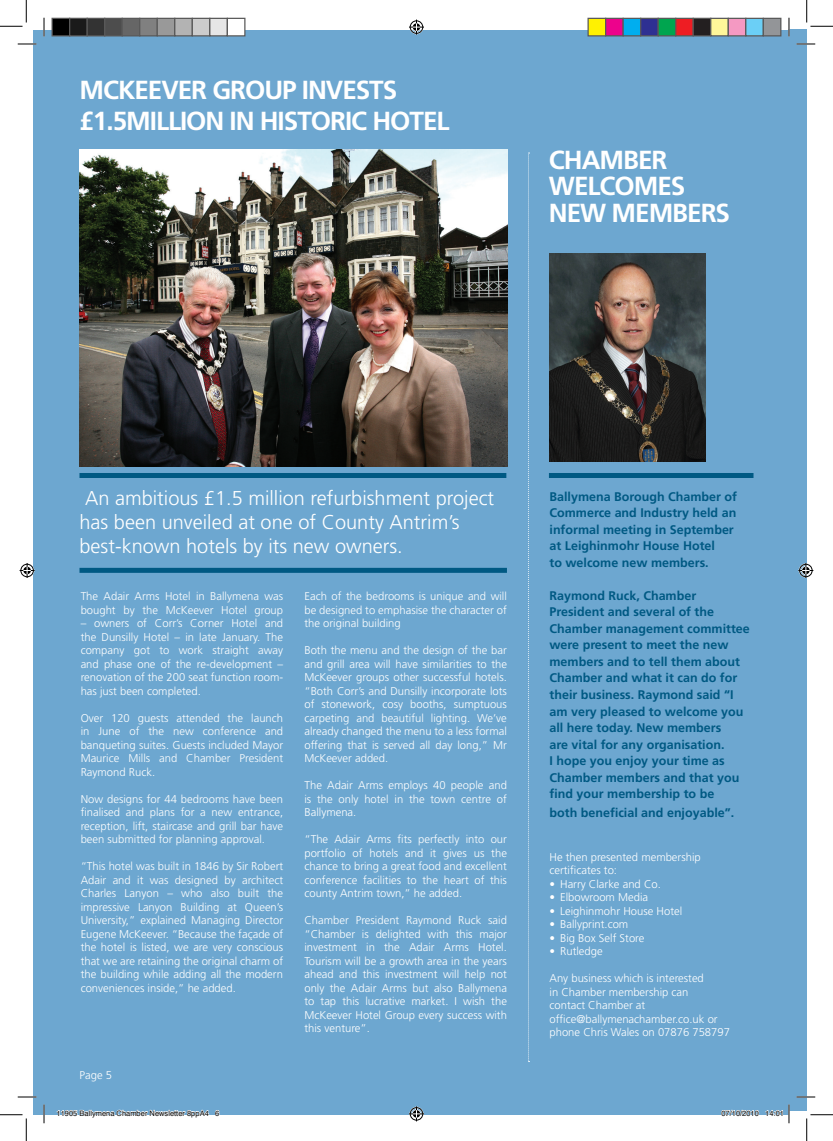
<style>
.page{position:relative;width:833px;height:1141px;background:#fff}
.page>*{position:absolute;margin:0;border:0;box-sizing:border-box;transform-origin:0 0}
.t1{font:700 26.12px/26.2px "Frutiger";letter-spacing:-.04em;color:#fff}
.t2{font:300 20px/24px "Frutiger";color:#fff}
.t3{font:700 12.5px/16.5px "Frutiger";color:#005983}
.t4{font:300 11.25px/13.5px "Frutiger";color:#fff;text-align:justify}
.t5{font:7.5px "Helvetica";color:#000}
</style>
<div class="page">
<div style="left:787px;top:30px;width:19px;height:1081px;background:#6da7d0"></div>
<div style="left:33px;top:30px;width:755px;height:1084px;background:#6da7d0"></div>
<img style="left:79px;top:149px;width:427px;height:318px">
<div style="left:79px;top:473px;width:427px;height:5px;background:#005983"></div>
<div style="left:79px;top:567px;width:427px;height:5px;background:#005983"></div>
<img style="left:549px;top:253px;width:156px;height:208px">
<svg style="left:528px;top:153px;width:1px;height:909px"></svg>
<div style="left:548px;top:473px;width:205px;height:5px;background:#005983"></div>
<svg style="left:18px;top:43px;width:18px;height:2px"></svg>
<svg style="left:796px;top:43px;width:18px;height:2px"></svg>
<svg style="left:18px;top:1096px;width:18px;height:1px"></svg>
<svg style="left:796px;top:1096px;width:18px;height:1px"></svg>
<svg style="left:43px;top:18px;width:2px;height:18px"></svg>
<svg style="left:43px;top:1104px;width:2px;height:19px"></svg>
<svg style="left:788px;top:18px;width:1px;height:18px"></svg>
<svg style="left:0;top:0;width:27px;height:27px"></svg>
<svg style="left:0;top:1114px;width:27px;height:26px"></svg>
<svg style="left:806px;top:0;width:26px;height:27px"></svg>
<svg style="left:806px;top:1114px;width:26px;height:26px"></svg>
<svg style="left:409px;top:20px;width:15px;height:15px"></svg>
<svg style="left:409px;top:1106px;width:15px;height:15px"></svg>
<svg style="left:20px;top:563px;width:15px;height:15px"></svg>
<svg style="left:798px;top:563px;width:14px;height:15px"></svg>
<div style="left:52px;top:18px;width:18px;height:18px;background:#000"></div>
<div style="left:51px;top:18px;width:19px;height:18px;border:1px solid #595959"></div>
<div style="left:70px;top:18px;width:17px;height:18px;background:#1a1a1a"></div>
<div style="left:69px;top:18px;width:19px;height:18px;border:1px solid #595959"></div>
<div style="left:87px;top:18px;width:18px;height:18px;background:#333"></div>
<div style="left:86px;top:18px;width:19px;height:18px;border:1px solid #595959"></div>
<div style="left:105px;top:18px;width:17px;height:18px;background:#4d4d4d"></div>
<div style="left:104px;top:18px;width:19px;height:18px;border:1px solid #595959"></div>
<div style="left:122px;top:18px;width:18px;height:18px;background:#666"></div>
<div style="left:121px;top:18px;width:19px;height:18px;border:1px solid #595959"></div>
<div style="left:140px;top:18px;width:17px;height:18px;background:#808080"></div>
<div style="left:139px;top:18px;width:19px;height:18px;border:1px solid #595959"></div>
<div style="left:157px;top:18px;width:18px;height:18px;background:#999"></div>
<div style="left:156px;top:18px;width:19px;height:18px;border:1px solid #595959"></div>
<div style="left:175px;top:18px;width:17px;height:18px;background:#b3b3b3"></div>
<div style="left:174px;top:18px;width:19px;height:18px;border:1px solid #595959"></div>
<div style="left:192px;top:18px;width:18px;height:18px;background:#ccc"></div>
<div style="left:191px;top:18px;width:19px;height:18px;border:1px solid #595959"></div>
<div style="left:210px;top:18px;width:17px;height:18px;background:#e6e6e6"></div>
<div style="left:209px;top:18px;width:19px;height:18px;border:1px solid #595959"></div>
<div style="left:227px;top:18px;width:18px;height:18px;background:#fff"></div>
<div style="left:226px;top:18px;width:19px;height:18px;border:1px solid #595959"></div>
<div style="left:587px;top:18px;width:18px;height:18px;background:#fff101"></div>
<div style="left:587px;top:18px;width:19px;height:18px;border:1px solid #595959"></div>
<div style="left:605px;top:18px;width:17px;height:18px;background:#ed028c"></div>
<div style="left:604px;top:18px;width:19px;height:18px;border:1px solid #595959"></div>
<div style="left:622px;top:18px;width:18px;height:18px;background:#00aeef"></div>
<div style="left:622px;top:18px;width:19px;height:18px;border:1px solid #595959"></div>
<div style="left:640px;top:18px;width:17px;height:18px;background:#2e3092"></div>
<div style="left:639px;top:18px;width:19px;height:18px;border:1px solid #595959"></div>
<div style="left:657px;top:18px;width:18px;height:18px;background:#00a54f"></div>
<div style="left:657px;top:18px;width:19px;height:18px;border:1px solid #595959"></div>
<div style="left:675px;top:18px;width:17px;height:18px;background:#ee1d23"></div>
<div style="left:674px;top:18px;width:19px;height:18px;border:1px solid #595959"></div>
<div style="left:692px;top:18px;width:18px;height:18px;background:#231f20"></div>
<div style="left:692px;top:18px;width:19px;height:18px;border:1px solid #595959"></div>
<div style="left:710px;top:18px;width:17px;height:18px;background:#fff79a"></div>
<div style="left:709px;top:18px;width:19px;height:18px;border:1px solid #595959"></div>
<div style="left:727px;top:18px;width:18px;height:18px;background:#f499c2"></div>
<div style="left:727px;top:18px;width:19px;height:18px;border:1px solid #595959"></div>
<div style="left:745px;top:18px;width:17px;height:18px;background:#6bcff6"></div>
<div style="left:744px;top:18px;width:19px;height:18px;border:1px solid #595959"></div>
<div style="left:762px;top:18px;width:18px;height:18px;background:#939598"></div>
<div style="left:762px;top:18px;width:19px;height:18px;border:1px solid #595959"></div>
<svg style="left:57px;top:1109px;width:152px;height:6px"></svg>
<svg style="left:215px;top:1110px;width:4px;height:5px"></svg>
<svg style="left:720px;top:1109px;width:38px;height:6px"></svg>
<svg style="left:765px;top:1104px;width:24px;height:19px"></svg>
<h1 class="t1" style="left:79px;top:74px;width:319px;line-height:31.2px">McKeever group invests £1.5million</h1>
<h1 class="t1" style="left:229px;top:108px;width:215px">in historic hotel</h1>
<h1 class="t1" style="left:548px;top:147px;width:182px">Chamber welcomes new members</h1>
<h2 class="t2" style="left:79px;top:486px;width:416px">An ambitious £1.5 million refurbishment project has been unveiled at one of County Antrim’s best-known hotels by its new owners.</h2>
<p class="t4" style="left:81px;top:589px;width:204px">The Adair Arms Hotel in Ballymena was bought by the McKeever Hotel group</p>
<p class="t4" style="left:81px;top:616px;width:204px">– owners of Corr’s Corner Hotel and the Dunsilly Hotel – in late January. The company got to work straight away and phase one of the re-development – renovation of the 200 seat function room&shy;has just been completed.</p>
<p class="t4" style="left:81px;top:711px;width:204px">Over 120 guests attended the launch in June of the new conference and banqueting suites. Guests included Mayor Maurice Mills and Chamber President Raymond Ruck.</p>
<p class="t4" style="left:81px;top:792px;width:204px">Now designs for 44 bedrooms have been finalised and plans for a new entrance, reception, lift, staircase and grill bar have been submitted for planning approval.</p>
<p class="t4" style="left:81px;top:859px;width:204px">“This hotel was built in 1846 by Sir Robert Adair and it was designed by architect Charles Lanyon – who also built the impressive Lanyon Building at Queen’s University,” explained Managing Director Eugene McKeever. “Because the façade of the hotel is listed, we are very conscious that we are retaining the original charm of the building while adding all the modern conveniences inside,” he added.</p>
<p class="t4" style="left:304px;top:589px;width:204px">Each of the bedrooms is unique and will be designed to emphasise the character of the original building</p>
<p class="t4" style="left:304px;top:643px;width:204px">Both the menu and the design of the bar and grill area will have similarities to the McKeever groups other successful hotels. “Both Corr’s and Dunsilly incorporate lots of stonework, cosy booths, sumptuous carpeting and beautiful lighting. We’ve already changed the menu to a less formal offering that is served all day long,” Mr McKeever added.</p>
<p class="t4" style="left:304px;top:778px;width:204px">The Adair Arms employs 40 people and is the only hotel in the town centre of Ballymena.</p>
<p class="t4" style="left:304px;top:832px;width:204px">“The Adair Arms fits perfectly into our portfolio of hotels and it gives us the chance to bring a great food and excellent conference facilities to the heart of this county Antrim town,” he added.</p>
<p class="t4" style="left:304px;top:913px;width:204px">Chamber President Raymond Ruck said “Chamber is delighted with this major investment in the Adair Arms Hotel.<br>Tourism will be a growth area in the years ahead and this investment will help not only the Adair Arms but also Ballymena to tap this lucrative market. I wish the McKeever Hotel Group every success with this venture”.</p>
<p class="t3" style="left:549px;top:488px;width:189px">Ballymena Borough Chamber of<br>Commerce and Industry held an informal meeting in September at Leighinmohr House Hotel<br>to welcome new members.</p>
<p class="t3" style="left:549px;top:587px;width:202px">Raymond Ruck, Chamber<br>President and several of the<br>Chamber management committee were present to meet the new members and to tell them about<br>Chamber and what it can do for their business. Raymond said “I am very pleased to welcome you all here today. New members<br>are vital for any organisation.<br>I hope you enjoy your time as<br>Chamber members and that you find your membership to be</p>
<p class="t3" style="left:549px;top:804px;width:186px">both beneficial and enjoyable”.</p>
<p class="t4" style="left:549px;top:850px;width:153px">He then presented membership certificates to:</p>
<p class="t4" style="left:549px;top:877px;width:113px">• Harry Clarke and Co.</p>
<p class="t4" style="left:549px;top:890px;width:100px">• Elbowroom Media</p>
<p class="t4" style="left:549px;top:904px;width:134px">• Leighinmohr House Hotel</p>
<p class="t4" style="left:549px;top:917px;width:80px">• Ballyprint.com</p>
<p class="t4" style="left:549px;top:931px;width:96px">• Big Box Self Store</p>
<p class="t4" style="left:549px;top:944px;width:55px">• Rutledge</p>
<p class="t4" style="left:549px;top:971px;width:182px;text-align:left">Any business which is interested<br>in Chamber membership can<br>contact Chamber at office@ballymenachamber.co.uk or phone Chris Wales on 07876 758797</p>
<p class="t4" style="left:79px;top:1068px;width:34px">Page 5</p>
<p class="t5" style="left:56px;top:1107px;width:164px">11905 Ballymena Chamber Newsletter 8ppA4 6</p>
<p class="t5" style="left:721px;top:1107px;width:64px">07/10/2010 14:01</p>
</div>
